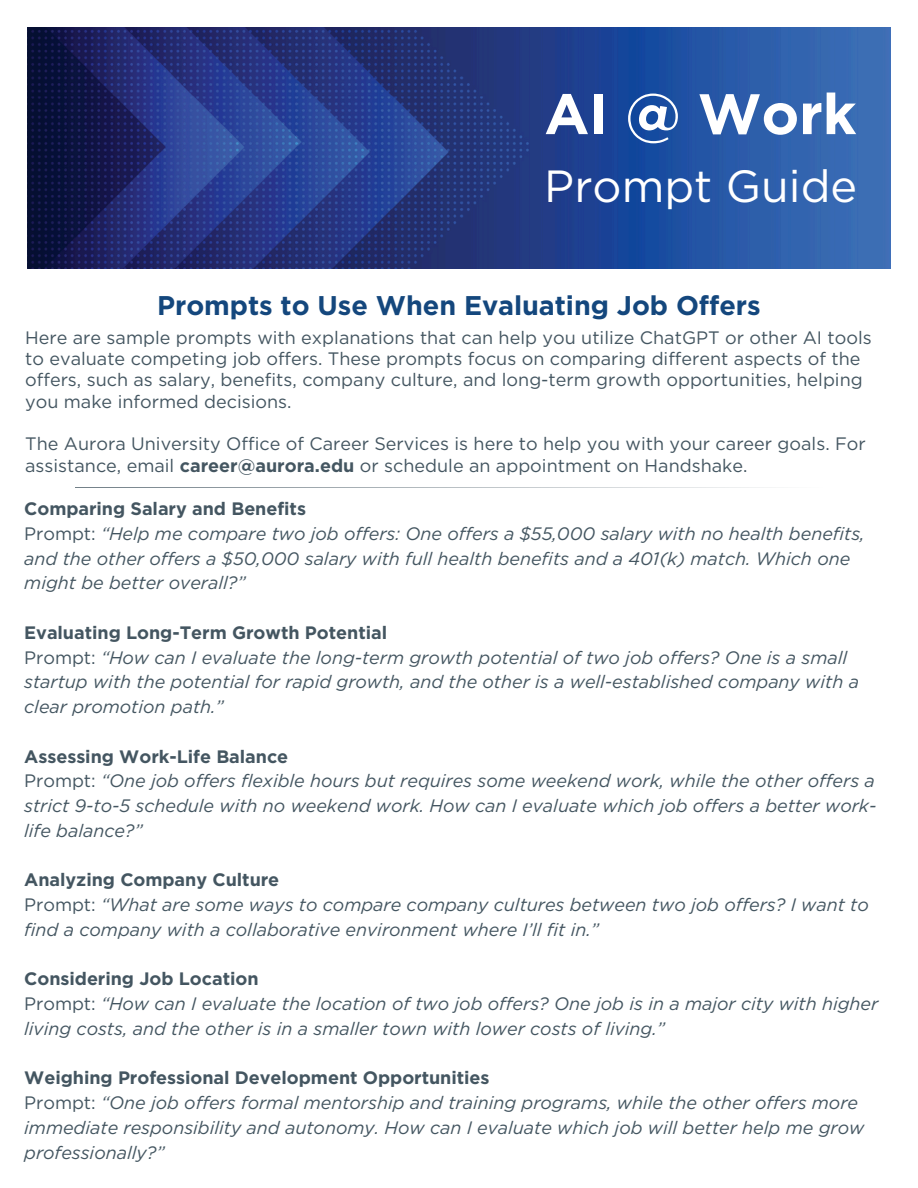
<style>
.page{position:relative;width:918px;height:1188px;background:#fff}
.page>*{position:absolute;margin:0;border:0;box-sizing:border-box;transform-origin:0 0}
.t1{font:700 57px "Gotham";letter-spacing:-.005em;color:#fff}
.t2{font:45px "Gotham";color:#fff}
.t3{font:700 27px "Gotham";letter-spacing:-.005em;color:#14477d}
.t4{font:italic 18px/24.8px "Gotham";letter-spacing:-.005em;color:#445661}
.t5{font:18px/21.3px "Gotham";color:#445661}
.t6{font:700 18px "Gotham";letter-spacing:-.005em;color:#445661}
.s1{font-weight:700}
.s2{font-style:normal}
</style>
<div class="page">
<img style="left:27px;top:27px;width:864px;height:242px">
<svg style="left:75px;top:487px;width:697px;height:1px"></svg>
<h1 class="t1" style="left:544px;top:79px;width:314px">AI @ Work</h1>
<h1 class="t2" style="left:544px;top:158px;width:314px">Prompt Guide</h1>
<h2 class="t3" style="left:157px;top:289px;width:605px">Prompts to Use When Evaluating Job Offers</h2>
<p class="t5" style="left:25px;top:326px;width:848px">Here are sample prompts with explanations that can help you utilize ChatGPT or other AI tools to evaluate competing job offers. These prompts focus on comparing different aspects of the offers, such as salary, benefits, company culture, and long-term growth opportunities, helping you make informed decisions.</p>
<p class="t5" style="left:25px;top:433px;width:842px">The Aurora University Office of Career Services is here to help you with your career goals. For assistance, email <span class="s1">career@aurora.edu</span> or schedule an appointment on Handshake.</p>
<p class="t6" style="left:24px;top:498px;width:283px">Comparing Salary and Benefits</p>
<p class="t4" style="left:24px;top:521px;width:842px"><span class="s2">Prompt:</span> “Help me compare two job offers: One offers a $55,000 salary with no health benefits, and the other offers a $50,000 salary with full health benefits and a 401(k) match. Which one might be better overall?”</p>
<p class="t6" style="left:24px;top:622px;width:364px">Evaluating Long-Term Growth Potential</p>
<p class="t4" style="left:24px;top:645px;width:836px"><span class="s2">Prompt:</span> “How can I evaluate the long-term growth potential of two job offers? One is a small startup with the potential for rapid growth, and the other is a well-established company with a clear promotion path.”</p>
<p class="t6" style="left:24px;top:745px;width:266px">Assessing Work-Life Balance</p>
<p class="t4" style="left:24px;top:769px;width:854px;text-align:justify"><span class="s2">Prompt:</span> “One job offers flexible hours but requires some weekend work, while the other offers a strict 9-to-5 schedule with no weekend work. How can I evaluate which job offers a better work&shy;life balance?”</p>
<p class="t6" style="left:24px;top:869px;width:257px">Analyzing Company Culture</p>
<p class="t4" style="left:24px;top:892px;width:846px"><span class="s2">Prompt:</span> “What are some ways to compare company cultures between two job offers? I want to find a company with a collaborative environment where I’ll fit in.”</p>
<p class="t6" style="left:24px;top:968px;width:236px">Considering Job Location</p>
<p class="t4" style="left:24px;top:991px;width:856px"><span class="s2">Prompt:</span> “How can I evaluate the location of two job offers? One job is in a major city with higher living costs, and the other is in a smaller town with lower costs of living.”</p>
<p class="t6" style="left:24px;top:1067px;width:467px">Weighing Professional Development Opportunities</p>
<p class="t4" style="left:24px;top:1090px;width:842px"><span class="s2">Prompt:</span> “One job offers formal mentorship and training programs, while the other offers more immediate responsibility and autonomy. How can I evaluate which job will better help me grow professionally?”</p>
</div>
